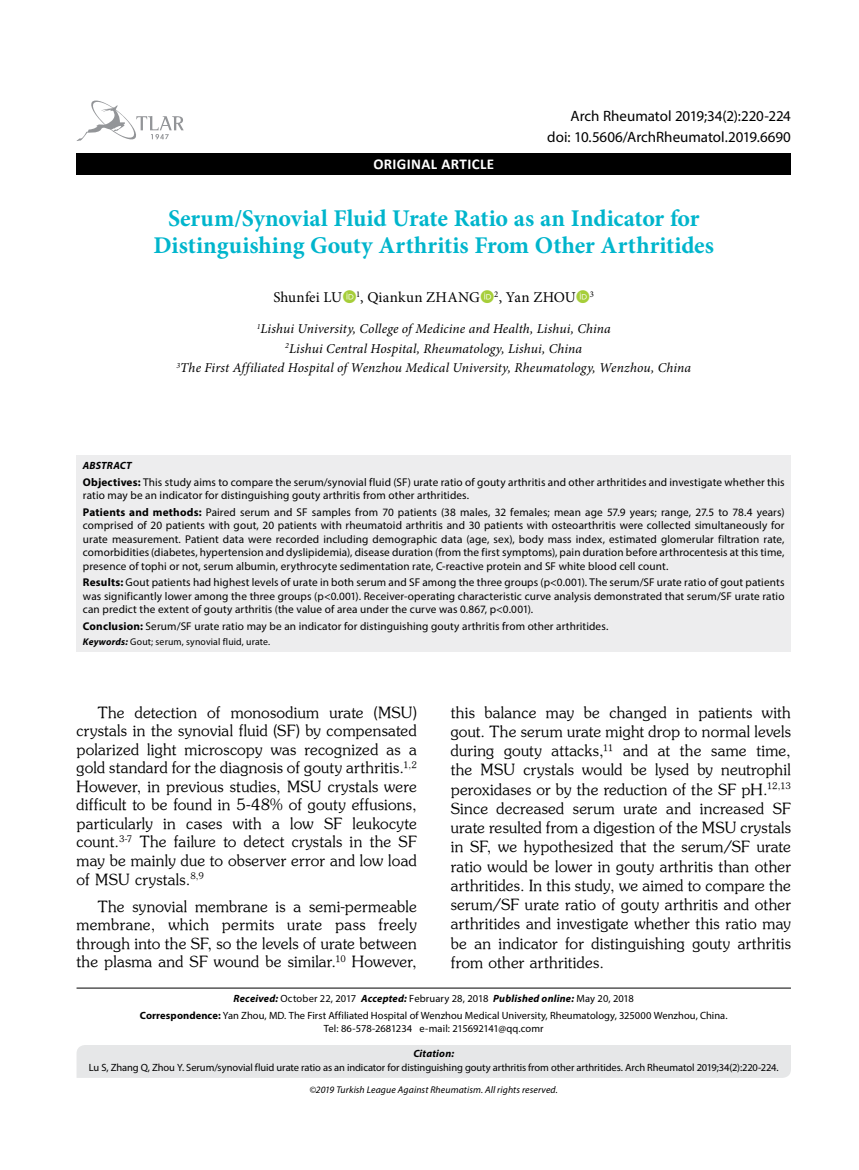
<style>
.page{position:relative;width:859px;height:1170px;background:#fff}
.page>*{position:absolute;margin:0;border:0;box-sizing:border-box;transform-origin:0 0}
.t1{font:700 24px/27px "Minion Pro";color:#00b5cc;text-align:center}
.t2{font:15.45px/19.2px "Souvenir Turk";letter-spacing:.015em;color:#000;text-align:justify}
.t3{font:15px "Myriad Pro";color:#000}
.t4{font:15px "Minion Pro";letter-spacing:.01em;color:#000}
.t5{font:700 15px "Calibri";letter-spacing:.02em;color:#fff}
.t6{font:italic 13.5px/19.5px "Minion Pro";letter-spacing:.01em;color:#000;text-align:center}
.t7{font:11.25px/13.5px "Myriad Pro";letter-spacing:.01em;color:#000;text-align:justify}
.t8{font:10.5px/16.8px "Myriad Pro";letter-spacing:-.005em;color:#000;text-align:center}
.t9{font:italic 700 10.5px "Myriad Pro";letter-spacing:.02em;color:#000}
.t10{font:italic 9.75px "Myriad Pro";letter-spacing:.015em;color:#000}
.t11{font:9.75px "Myriad Pro";letter-spacing:.015em;color:#000}
.s1{font-weight:700}
.s2{font-weight:700;font-style:italic}
</style>
<div class="page">
<div style="left:77px;top:153px;width:714px;height:21px;background:#000"></div>
<svg style="left:76px;top:100px;width:108px;height:41px"></svg>
<hr style="left:77px;top:987px;width:714px;height:1px;background:#000">
<div style="left:77px;top:454px;width:714px;height:197px;background:#ededee"></div>
<div style="left:77px;top:1045px;width:714px;height:32px;background:#e6e7e8"></div>
<h3 class="t3" style="left:571px;top:107px;width:222px">Arch Rheumatol 2019;34(2):220-224</h3>
<h3 class="t5" style="left:373px;top:153px;width:122px">ORIGINAL ARTICLE</h3>
<h3 class="t3" style="left:547px;top:127px;width:245px">doi: 10.5606/ArchRheumatol.2019.6690</h3>
<h1 class="t1" style="left:154px;top:204px;width:562px">Serum/Synovial Fluid Urate Ratio as an Indicator for<br>Distinguishing Gouty Arthritis From Other Arthritides</h1>
<h3 class="t4" style="left:273px;top:287px;width:322px">Shunfei LU <sup>1</sup>, Qiankun ZHANG <sup>2</sup>, Yan ZHOU <sup>3</sup></h3>
<p class="t6" style="left:176px;top:319px;width:516px"><sup>1</sup>Lishui University, College of Medicine and Health, Lishui, China<br><sup>2</sup>Lishui Central Hospital, Rheumatology, Lishui, China<br><sup>3</sup>The First Affiliated Hospital of Wenzhou Medical University, Rheumatology, Wenzhou, China</p>
<p class="t9" style="left:83px;top:459px;width:50px">ABSTRACT</p>
<p class="t7" style="left:83px;top:475px;width:703px"><span class="s1">Objectives:</span> This study aims to compare the serum/synovial fluid (SF) urate ratio of gouty arthritis and other arthritides and investigate whether this ratio may be an indicator for distinguishing gouty arthritis from other arthritides.</p>
<p class="t7" style="left:83px;top:505px;width:703px"><span class="s1">Patients and methods:</span> Paired serum and SF samples from 70 patients (38 males, 32 females; mean age 57.9 years; range, 27.5 to 78.4 years) comprised of 20 patients with gout, 20 patients with rheumatoid arthritis and 30 patients with osteoarthritis were collected simultaneously for urate measurement. Patient data were recorded including demographic data (age, sex), body mass index, estimated glomerular filtration rate, comorbidities (diabetes, hypertension and dyslipidemia), disease duration (from the first symptoms), pain duration before arthrocentesis at this time, presence of tophi or not, serum albumin, erythrocyte sedimentation rate, C-reactive protein and SF white blood cell count.</p>
<p class="t7" style="left:83px;top:575px;width:703px"><span class="s1">Results:</span> Gout patients had highest levels of urate in both serum and SF among the three groups (p&lt;0.001). The serum/SF urate ratio of gout patients was significantly lower among the three groups (p&lt;0.001). Receiver-operating characteristic curve analysis demonstrated that serum/SF urate ratio can predict the extent of gouty arthritis (the value of area under the curve was 0.867, p&lt;0.001).</p>
<p class="t7" style="left:83px;top:619px;width:527px"><span class="s1">Conclusion:</span> Serum/SF urate ratio may be an indicator for distinguishing gouty arthritis from other arthritides.</p>
<p class="t11" style="left:83px;top:635px;width:189px"><span class="s2">Keywords:</span> Gout; serum, synovial fluid, urate.</p>
<p class="t2" style="left:77px;top:702px;width:342px;line-height:18.6px;text-indent:21px">The detection of monosodium urate (MSU) crystals in the synovial fluid (SF) by compensated polarized light microscopy was recognized as a gold standard for the diagnosis of gouty arthritis.<sup>1,2<br></sup>However, in previous studies, MSU crystals were difficult to be found in 5-48% of gouty effusions, particularly in cases with a low SF leukocyte count.<sup>3-7</sup> The failure to detect crystals in the SF may be mainly due to observer error and low load of MSU crystals.<sup>8,9</sup></p>
<h2 class="t2" style="left:77px;top:896px;width:342px;line-height:18.6px;text-indent:21px">The synovial membrane is a semi-permeable membrane, which permits urate pass freely through into the SF, so the levels of urate between the plasma and SF wound be similar.<sup>10</sup> However,</h2>
<p class="t2" style="left:451px;top:702px;width:342px">this balance may be changed in patients with gout. The serum urate might drop to normal levels during gouty attacks,<sup>11</sup> and at the same time, the MSU crystals would be lysed by neutrophil peroxidases or by the reduction of the SF pH.<sup>12,13<br></sup>Since decreased serum urate and increased SF urate resulted from a digestion of the MSU crystals in SF, we hypothesized that the serum/SF urate ratio would be lower in gouty arthritis than other arthritides. In this study, we aimed to compare the serum/SF urate ratio of gouty arthritis and other arthritides and investigate whether this ratio may be an indicator for distinguishing gouty arthritis from other arthritides.</p>
<p class="t8" style="left:140px;top:990px;width:589px"><span class="s2">Received:</span> October 22, 2017 <span class="s2">Accepted:</span> February 28, 2018 <span class="s2">Published online:</span> May 20, 2018<br><span class="s1">Correspondence:</span> Yan Zhou, MD. The First Affiliated Hospital of Wenzhou Medical University, Rheumatology, 325000 Wenzhou, China.</p>
<p class="t8" style="left:324px;top:1019px;width:221px">Tel: 86-578-2681234 e-mail: 215692141@qq.comr</p>
<p class="t9" style="left:413px;top:1046px;width:42px">Citation:</p>
<p class="t8" style="left:89px;top:1059px;width:691px">Lu S, Zhang Q, Zhou Y. Serum/synovial fluid urate ratio as an indicator for distinguishing gouty arthritis from other arthritides. Arch Rheumatol 2019;34(2):220-224.</p>
<p class="t10" style="left:310px;top:1083px;width:250px">©2019 Turkish League Against Rheumatism. All rights reserved.</p>
</div>
